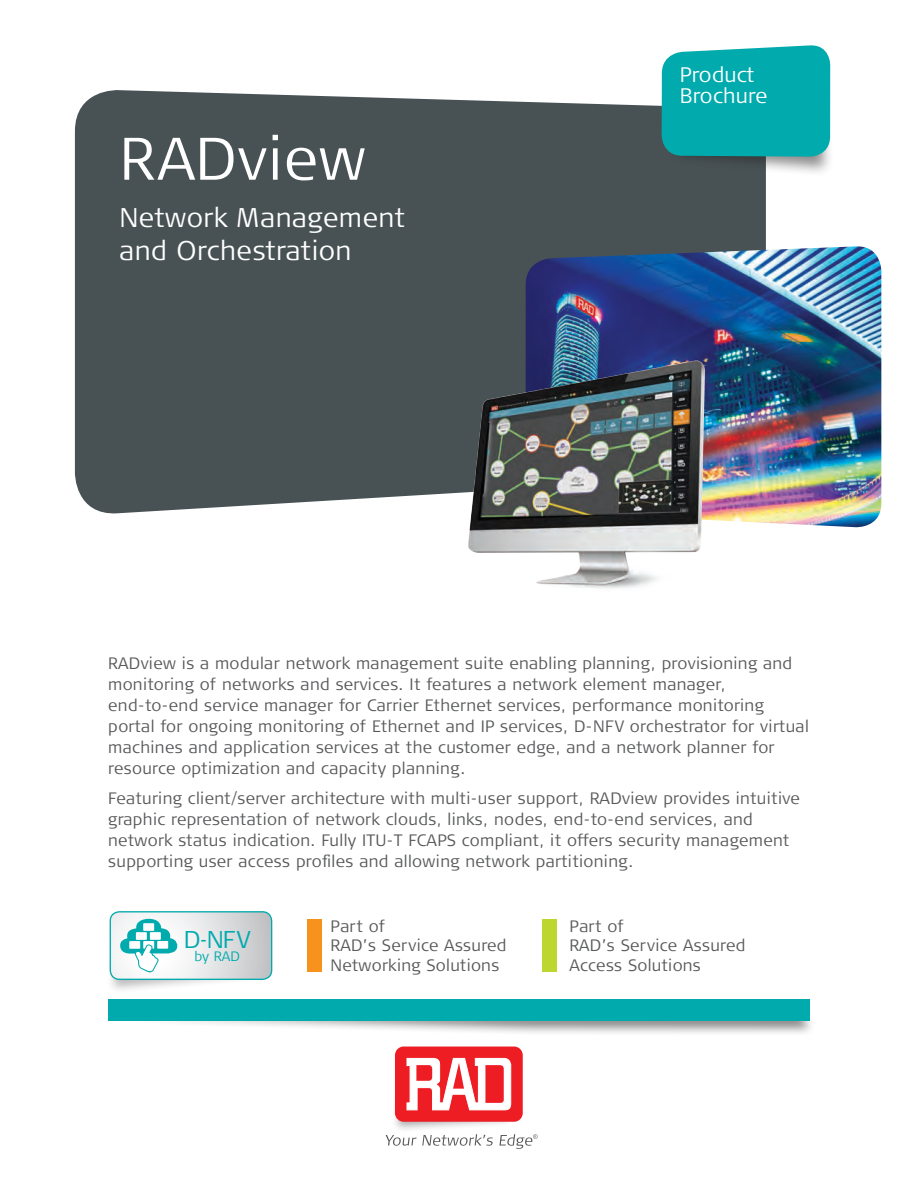
<style>
.page{position:relative;width:918px;height:1188px;background:#fff}
.page>*{position:absolute;margin:0;border:0;box-sizing:border-box;transform-origin:0 0}
.t1{font:300 59.85px "Signa Column";letter-spacing:.02em;color:#fff}
.t2{font:300 27px/33px "Signa Column";letter-spacing:.02em;color:#fff}
.t3{font:300 24.3px "Signa Column";color:#00aaad}
.t4{font:300 21px/21px "Signa Column";letter-spacing:.01em;color:#fff}
.t5{font:300 16.5px/21px "Signa Column";letter-spacing:.02em;color:#57585a}
.t6{font:300 13.65px "Signa Column";color:#00aaad}
</style>
<div class="page">
<div style="left:75px;top:90px;width:691px;height:424px;background:#485255"></div>
<img style="left:526px;top:246px;width:355px;height:282px">
<div style="left:668px;top:72px;width:167px;height:105px;background:#231f20;opacity:.75"></div>
<svg style="left:660px;top:45px;width:172px;height:116px;background:#12aaad"></svg>
<div style="left:121px;top:1005px;width:694px;height:31px;background:#231f20;opacity:.75"></div>
<div style="left:108px;top:1000px;width:702px;height:21px;background:#00aaad"></div>
<div style="left:107px;top:920px;width:158px;height:75px;background:#231f20;opacity:.5"></div>
<div style="left:110px;top:911px;width:162px;height:69px;border:1px solid #00aaad;border-radius:9px"></div>
<svg style="left:110px;top:912px;width:162px;height:67px"></svg>
<div style="left:307px;top:919px;width:15px;height:53px;background:#f7931d"></div>
<div style="left:542px;top:919px;width:15px;height:53px;background:#bed630"></div>
<img style="left:427px;top:350px;width:314px;height:239px">
<div style="left:391px;top:1046px;width:135px;height:87px;background:#231f20;opacity:.4"></div>
<div style="left:395px;top:1046px;width:128px;height:76px;background:#ee1d23;border-radius:9px"></div>
<svg style="left:397px;top:1057px;width:115px;height:63px"></svg>
<svg style="left:385px;top:1134px;width:153px;height:15px"></svg>
<h1 class="t1" style="left:119px;top:125px;width:248px">RADview</h1>
<h2 class="t2" style="left:119px;top:202px;width:287px">Network Management and Orchestration</h2>
<p class="t4" style="left:680px;top:64px;width:89px">Product<br>Brochure</p>
<p class="t5" style="left:108px;top:653px;width:702px">RADview is a modular network management suite enabling planning, provisioning and monitoring of networks and services. It features a network element manager, end-to-end service manager for Carrier Ethernet services, performance monitoring portal for ongoing monitoring of Ethernet and IP services, D-NFV orchestrator for virtual machines and application services at the customer edge, and a network planner for resource optimization and capacity planning.</p>
<p class="t5" style="left:108px;top:788px;width:693px">Featuring client/server architecture with multi-user support, RADview provides intuitive graphic representation of network clouds, links, nodes, end-to-end services, and network status indication. Fully ITU-T FCAPS compliant, it offers security management supporting user access profiles and allowing network partitioning.</p>
<h3 class="t3" style="left:184px;top:925px;width:68px">D-NFV</h3>
<p class="t6" style="left:194px;top:949px;width:47px">by RAD</p>
<p class="t5" style="left:331px;top:916px;width:178px;line-height:19.5px">Part of<br>RAD’s Service Assured<br>Networking Solutions</p>
<p class="t5" style="left:569px;top:916px;width:178px;line-height:19.5px">Part of<br>RAD’s Service Assured<br>Access Solutions</p>
</div>
